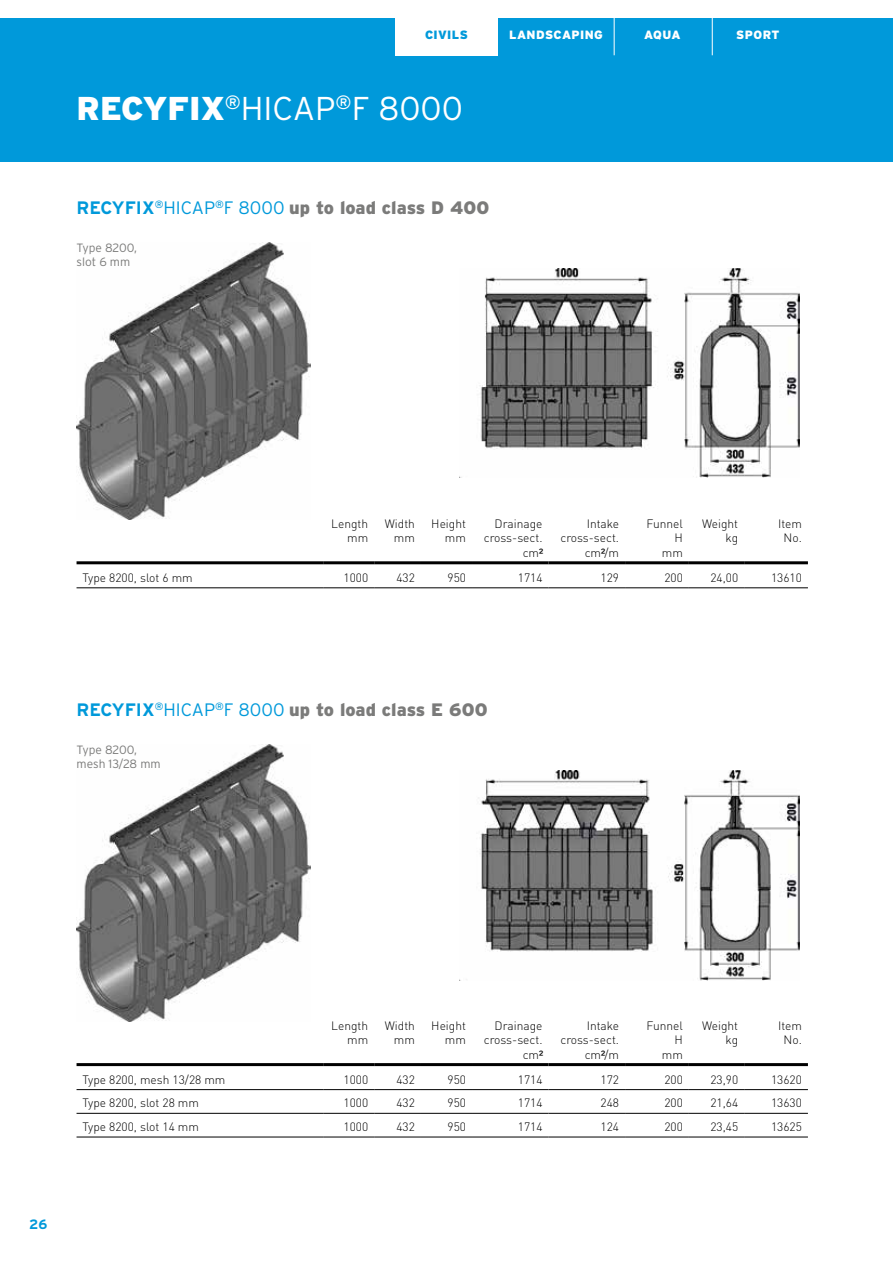
<style>
.page{position:relative;width:893px;height:1263px;background:#fff}
.page>*{position:absolute;margin:0;border:0;box-sizing:border-box;transform-origin:0 0}
.t1{font:300 33px "Interstate";color:#fff}
.t2{font:900 18px "Interstate";color:#7b7b7a}
.t3{font:700 13.5px "Interstate";color:#0099da}
.t4{font:12px/14.4px "DIN Light CE";color:#000;text-align:right}
.t5{font:300 12px/14.4px "Interstate";color:#7b7b7a}
.t6{font:900 12px "Interstate";letter-spacing:.03em;color:#fff}
.t7{font:900 12px "Interstate";letter-spacing:.03em;color:#0099da}
.s1{font-weight:900}
.s2{font-weight:700;color:#0099da}
.s3{font-weight:300;color:#0099da}
</style>
<div class="page">
<div style="left:0;top:0;width:893px;height:162px;background:#0099da"></div>
<div style="left:395px;top:0;width:102px;height:55px;background:#fff"></div>
<div style="left:0;top:0;width:893px;height:17px;background:#fff"></div>
<hr style="left:712px;top:0;width:1px;height:55px;background:#fff">
<hr style="left:614px;top:0;width:1px;height:55px;background:#fff">
<img style="left:77px;top:242px;width:233px;height:278px">
<img style="left:459px;top:269px;width:340px;height:209px">
<hr style="left:77px;top:561px;width:246px;height:3px;background:#000">
<hr style="left:323px;top:561px;width:51px;height:3px;background:#000">
<hr style="left:374px;top:561px;width:47px;height:3px;background:#000">
<hr style="left:421px;top:561px;width:51px;height:3px;background:#000">
<hr style="left:472px;top:561px;width:77px;height:3px;background:#000">
<hr style="left:549px;top:561px;width:76px;height:3px;background:#000">
<hr style="left:625px;top:561px;width:64px;height:3px;background:#000">
<hr style="left:689px;top:561px;width:55px;height:3px;background:#000">
<hr style="left:744px;top:561px;width:64px;height:3px;background:#000">
<hr style="left:77px;top:587px;width:246px;height:1px;background:#000">
<hr style="left:323px;top:587px;width:51px;height:1px;background:#000">
<hr style="left:374px;top:587px;width:47px;height:1px;background:#000">
<hr style="left:421px;top:587px;width:51px;height:1px;background:#000">
<hr style="left:472px;top:587px;width:77px;height:1px;background:#000">
<hr style="left:549px;top:587px;width:76px;height:1px;background:#000">
<hr style="left:625px;top:587px;width:64px;height:1px;background:#000">
<hr style="left:689px;top:587px;width:55px;height:1px;background:#000">
<hr style="left:744px;top:587px;width:64px;height:1px;background:#000">
<img style="left:77px;top:744px;width:233px;height:277px">
<img style="left:459px;top:771px;width:340px;height:209px">
<hr style="left:77px;top:1063px;width:246px;height:3px;background:#000">
<hr style="left:323px;top:1063px;width:51px;height:3px;background:#000">
<hr style="left:374px;top:1063px;width:47px;height:3px;background:#000">
<hr style="left:421px;top:1063px;width:51px;height:3px;background:#000">
<hr style="left:472px;top:1063px;width:77px;height:3px;background:#000">
<hr style="left:549px;top:1063px;width:76px;height:3px;background:#000">
<hr style="left:625px;top:1063px;width:64px;height:3px;background:#000">
<hr style="left:689px;top:1063px;width:55px;height:3px;background:#000">
<hr style="left:744px;top:1063px;width:64px;height:3px;background:#000">
<hr style="left:77px;top:1089px;width:246px;height:1px;background:#000">
<hr style="left:323px;top:1089px;width:51px;height:1px;background:#000">
<hr style="left:374px;top:1089px;width:47px;height:1px;background:#000">
<hr style="left:421px;top:1089px;width:51px;height:1px;background:#000">
<hr style="left:472px;top:1089px;width:77px;height:1px;background:#000">
<hr style="left:549px;top:1089px;width:76px;height:1px;background:#000">
<hr style="left:625px;top:1089px;width:64px;height:1px;background:#000">
<hr style="left:689px;top:1089px;width:55px;height:1px;background:#000">
<hr style="left:744px;top:1089px;width:64px;height:1px;background:#000">
<hr style="left:77px;top:1113px;width:246px;height:1px;background:#000">
<hr style="left:77px;top:1137px;width:246px;height:1px;background:#000">
<hr style="left:323px;top:1113px;width:51px;height:1px;background:#000">
<hr style="left:323px;top:1137px;width:51px;height:1px;background:#000">
<hr style="left:374px;top:1113px;width:47px;height:1px;background:#000">
<hr style="left:374px;top:1137px;width:47px;height:1px;background:#000">
<hr style="left:421px;top:1113px;width:51px;height:1px;background:#000">
<hr style="left:421px;top:1137px;width:51px;height:1px;background:#000">
<hr style="left:472px;top:1113px;width:77px;height:1px;background:#000">
<hr style="left:472px;top:1137px;width:77px;height:1px;background:#000">
<hr style="left:549px;top:1113px;width:76px;height:1px;background:#000">
<hr style="left:549px;top:1137px;width:76px;height:1px;background:#000">
<hr style="left:625px;top:1113px;width:64px;height:1px;background:#000">
<hr style="left:625px;top:1137px;width:64px;height:1px;background:#000">
<hr style="left:689px;top:1113px;width:55px;height:1px;background:#000">
<hr style="left:689px;top:1137px;width:55px;height:1px;background:#000">
<hr style="left:744px;top:1113px;width:64px;height:1px;background:#000">
<hr style="left:744px;top:1137px;width:64px;height:1px;background:#000">
<p class="t7" style="left:425px;top:28px;width:44px">CIVILS</p>
<p class="t6" style="left:509px;top:28px;width:95px">LANDSCAPING</p>
<p class="t6" style="left:644px;top:28px;width:38px">AQUA</p>
<p class="t6" style="left:736px;top:28px;width:45px">SPORT</p>
<h1 class="t1" style="left:77px;top:90px;width:388px"><span class="s1">RECYFIX</span><sup>®</sup>HICAP<sup>®</sup>F 8000</h1>
<h2 class="t2" style="left:77px;top:198px;width:414px"><span class="s2">RECYFIX</span><sup>®</sup><span class="s3">HICAP</span><sup>®</sup><span class="s3">F 8000</span> up to load class D 400</h2>
<p class="t5" style="left:77px;top:241px;width:62px">Type 8200, slot 6 mm</p>
<p class="t4" style="left:331px;top:516px;width:38px">Length mm</p>
<p class="t4" style="left:385px;top:516px;width:32px">Width mm</p>
<p class="t4" style="left:431px;top:516px;width:36px">Height mm</p>
<p class="t4" style="left:484px;top:516px;width:60px">Drainage cross-sect. cm²</p>
<p class="t4" style="left:560px;top:516px;width:60px">Intake cross-sect. cm²/m</p>
<p class="t4" style="left:646px;top:516px;width:38px">Funnel<br>H<br>mm</p>
<p class="t4" style="left:702px;top:516px;width:37px">Weight kg</p>
<p class="t4" style="left:778px;top:516px;width:25px;text-align:center">Item<br>No.</p>
<p class="t4" style="left:83px;top:570px;width:112px">Type 8200, slot 6 mm</p>
<p class="t4" style="left:344px;top:570px;width:26px">1000</p>
<p class="t4" style="left:396px;top:570px;width:20px">432</p>
<p class="t4" style="left:447px;top:570px;width:20px">950</p>
<p class="t4" style="left:518px;top:570px;width:26px">1714</p>
<p class="t4" style="left:601px;top:570px;width:20px">129</p>
<p class="t4" style="left:664px;top:570px;width:20px">200</p>
<p class="t4" style="left:710px;top:570px;width:29px">24,00</p>
<p class="t4" style="left:771px;top:570px;width:32px">13610</p>
<h2 class="t2" style="left:77px;top:699px;width:412px"><span class="s2">RECYFIX</span><sup>®</sup><span class="s3">HICAP</span><sup>®</sup><span class="s3">F 8000</span> up to load class E 600</h2>
<p class="t5" style="left:77px;top:742px;width:86px">Type 8200, mesh 13/28 mm</p>
<p class="t3" style="left:29px;top:1217px;width:20px">26</p>
<p class="t4" style="left:331px;top:1018px;width:38px">Length mm</p>
<p class="t4" style="left:385px;top:1018px;width:32px">Width mm</p>
<p class="t4" style="left:431px;top:1018px;width:36px">Height mm</p>
<p class="t4" style="left:484px;top:1018px;width:60px">Drainage cross-sect. cm²</p>
<p class="t4" style="left:560px;top:1018px;width:60px">Intake cross-sect. cm²/m</p>
<p class="t4" style="left:646px;top:1018px;width:38px">Funnel<br>H<br>mm</p>
<p class="t4" style="left:702px;top:1018px;width:37px">Weight kg</p>
<p class="t4" style="left:778px;top:1018px;width:25px;text-align:center">Item<br>No.</p>
<p class="t4" style="left:83px;top:1072px;width:144px">Type 8200, mesh 13/28 mm</p>
<p class="t4" style="left:344px;top:1072px;width:26px">1000</p>
<p class="t4" style="left:396px;top:1072px;width:20px">432</p>
<p class="t4" style="left:447px;top:1072px;width:20px">950</p>
<p class="t4" style="left:518px;top:1072px;width:26px">1714</p>
<p class="t4" style="left:601px;top:1072px;width:20px">172</p>
<p class="t4" style="left:664px;top:1072px;width:20px">200</p>
<p class="t4" style="left:710px;top:1072px;width:29px">23,90</p>
<p class="t4" style="left:771px;top:1072px;width:32px">13620</p>
<p class="t4" style="left:83px;top:1096px;width:118px">Type 8200, slot 28 mm</p>
<p class="t4" style="left:344px;top:1096px;width:26px">1000</p>
<p class="t4" style="left:396px;top:1096px;width:20px">432</p>
<p class="t4" style="left:447px;top:1096px;width:20px">950</p>
<p class="t4" style="left:518px;top:1096px;width:26px">1714</p>
<p class="t4" style="left:601px;top:1096px;width:20px">248</p>
<p class="t4" style="left:664px;top:1096px;width:20px">200</p>
<p class="t4" style="left:710px;top:1096px;width:29px">21,64</p>
<p class="t4" style="left:771px;top:1096px;width:32px">13630</p>
<p class="t4" style="left:83px;top:1119px;width:118px">Type 8200, slot 14 mm</p>
<p class="t4" style="left:344px;top:1119px;width:26px">1000</p>
<p class="t4" style="left:396px;top:1119px;width:20px">432</p>
<p class="t4" style="left:447px;top:1119px;width:20px">950</p>
<p class="t4" style="left:518px;top:1119px;width:26px">1714</p>
<p class="t4" style="left:601px;top:1119px;width:20px">124</p>
<p class="t4" style="left:664px;top:1119px;width:20px">200</p>
<p class="t4" style="left:710px;top:1119px;width:29px">23,45</p>
<p class="t4" style="left:771px;top:1119px;width:32px">13625</p>
</div>
